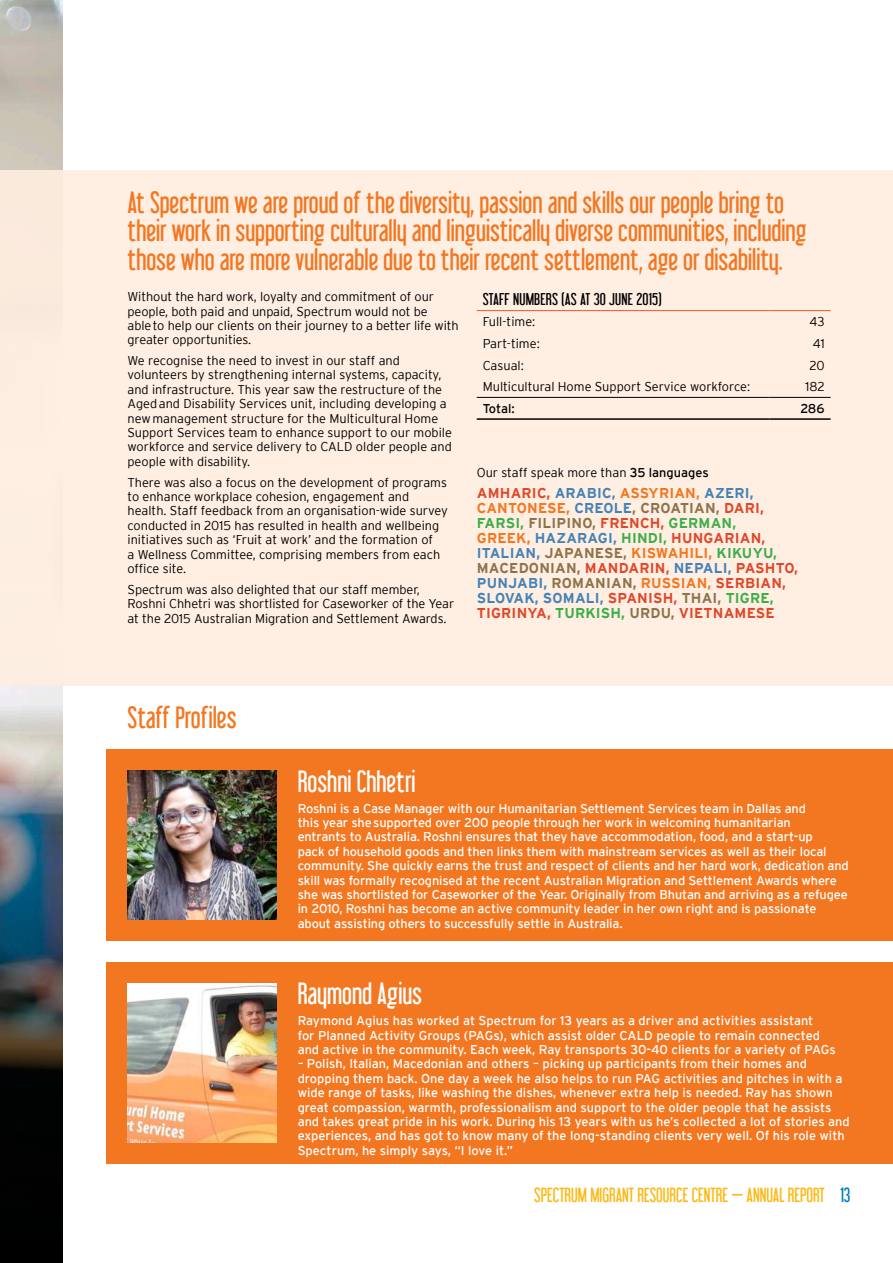
<style>
.page{position:relative;width:893px;height:1263px;background:#fff}
.page>*{position:absolute;margin:0;border:0;box-sizing:border-box;transform-origin:0 0}
.t1{font:27px/28.5px "Libel Suit";color:#f37721}
.t2{font:27px "Libel Suit";color:#fff}
.t3{font:18px "Libel Suit";color:#fcb814}
.t4{font:15px "Libel Suit";letter-spacing:.01em;color:#000;scale:1.1 1}
.t5{font:700 14.25px/15px "B&B Interstate";letter-spacing:.015em;color:#df4829}
.t6{font:12.75px/14.4px "B&B Interstate";letter-spacing:-.01em;color:#fff}
.t7{font:300 12.75px/14.4px "B&B Interstate";color:#000}
.t8{font:12.75px "B&B Interstate";letter-spacing:-.01em;color:#000}
.s1{font-weight:400}
.s2{color:#4582b6}
.s3{color:#f37721}
.s4{color:#8d734a}
.s5{color:#3fad49}
.s6{color:#007bc3}
</style>
<div class="page">
<img style="left:0;top:0;width:62px;height:727px">
<img style="left:0;top:727px;width:62px;height:536px">
<div style="left:106px;top:749px;width:787px;height:191px;background:#f37721"></div>
<div style="left:106px;top:962px;width:787px;height:202px;background:#f37721"></div>
<img style="left:128px;top:770px;width:148px;height:149px">
<img style="left:128px;top:983px;width:148px;height:159px">
<div style="left:0;top:170px;width:893px;height:515px;background:#ffeee0"></div>
<hr style="left:477px;top:310px;width:293px;height:1px;background:#f26935">
<hr style="left:770px;top:310px;width:61px;height:1px;background:#f26935">
<hr style="left:477px;top:418px;width:293px;height:2px;background:#000">
<hr style="left:770px;top:418px;width:61px;height:2px;background:#000">
<hr style="left:477px;top:397px;width:293px;height:1px;background:#000">
<hr style="left:770px;top:397px;width:61px;height:1px;background:#000">
<p class="t1" style="left:128px;top:189px;width:681px">At Spectrum we are proud of the diversity, passion and skills our people bring to their work in supporting culturally and linguistically diverse communities, including those who are more vulnerable due to their recent settlement, age or disability.</p>
<p class="t7" style="left:128px;top:290px;width:333px">Without the hard work, loyalty and commitment of our people, both paid and unpaid, Spectrum would not be<br>able to help our clients on their journey to a better life with greater opportunities.</p>
<p class="t7" style="left:128px;top:354px;width:326px">We recognise the need to invest in our staff and volunteers by strengthening internal systems, capacity, and infrastructure. This year saw the restructure of the Aged and Disability Services unit, including developing a new management structure for the Multicultural Home Support Services team to enhance support to our mobile workforce and service delivery to CALD older people and people with disability.</p>
<p class="t7" style="left:128px;top:476px;width:322px">There was also a focus on the development of programs to enhance workplace cohesion, engagement and health. Staff feedback from an organisation-wide survey conducted in 2015 has resulted in health and wellbeing initiatives such as ‘Fruit at work’ and the formation of<br>a Wellness Committee, comprising members from each office site.</p>
<p class="t7" style="left:128px;top:583px;width:328px">Spectrum was also delighted that our staff member,<br>Roshni Chhetri was shortlisted for Caseworker of the Year at the 2015 Australian Migration and Settlement Awards.</p>
<p class="t4" style="left:483px;top:291px;width:164px">STAFF NUMBERS (AS AT 30 JUNE 2015)</p>
<p class="t7" style="left:483px;top:315px;width:54px">Full-time:</p>
<p class="t7" style="left:809px;top:315px;width:17px">43</p>
<p class="t7" style="left:483px;top:337px;width:58px">Part-time:</p>
<p class="t7" style="left:813px;top:337px;width:13px">41</p>
<p class="t7" style="left:483px;top:358px;width:43px">Casual:</p>
<p class="t7" style="left:809px;top:358px;width:17px">20</p>
<p class="t7" style="left:483px;top:380px;width:269px">Multicultural Home Support Service workforce:</p>
<p class="t7" style="left:805px;top:380px;width:21px">182</p>
<p class="t8" style="left:483px;top:404px;width:33px">Total:</p>
<p class="t8" style="left:800px;top:401px;width:26px">286</p>
<p class="t7" style="left:477px;top:466px;width:233px">Our staff speak more than <span class="s1">35 languages</span></p>
<p class="t5" style="left:477px;top:486px;width:323px">AMHARIC, <span class="s2">ARABIC,</span> <span class="s3">ASSYRIAN,</span> <span class="s2">AZERI, </span><span class="s3">CANTONESE,</span> <span class="s2">CREOLE</span><span class="s4">, CROATIAN,</span> DARI, <span class="s5">FARSI,</span> <span class="s4">FILIPINO,</span> FRENCH, <span class="s5">GERMAN,<br></span><span class="s3">GREEK,</span> <span class="s2">HAZARAGI,</span> <span class="s5">HINDI,</span> HUNGARIAN, <span class="s2">ITALIAN,</span> <span class="s4">JAPANESE,</span> <span class="s3">KISWAHILI,</span> <span class="s5">KIKUYU, </span><span class="s4">MACEDONIAN,</span> MANDARIN, <span class="s2">NEPALI,</span> PASHTO, <span class="s2">PUNJABI,</span> <span class="s4">ROMANIAN,</span> <span class="s3">RUSSIAN,</span> SERBIAN, <span class="s2">SLOVAK, SOMALI,</span> SPANISH, <span class="s4">THAI,</span> <span class="s5">TIGRE, </span>TIGRINYA, <span class="s5">TURKISH,</span> <span class="s4">URDU,</span> VIETNAMESE</p>
<h1 class="t1" style="left:128px;top:703px;width:110px">Staff Profiles</h1>
<h1 class="t2" style="left:298px;top:768px;width:119px">Roshni Chhetri</h1>
<p class="t6" style="left:298px;top:801px;width:553px">Roshni is a Case Manager with our Humanitarian Settlement Services team in Dallas and<br>this year she supported over 200 people through her work in welcoming humanitarian<br>entrants to Australia. Roshni ensures that they have accommodation, food, and a start-up<br>pack of household goods and then links them with mainstream services as well as their local community. She quickly earns the trust and respect of clients and her hard work, dedication and skill was formally recognised at the recent Australian Migration and Settlement Awards where she was shortlisted for Caseworker of the Year. Originally from Bhutan and arriving as a refugee in 2010, Roshni has become an active community leader in her own right and is passionate about assisting others to successfully settle in Australia.</p>
<h1 class="t2" style="left:298px;top:981px;width:126px">Raymond Agius</h1>
<p class="t6" style="left:298px;top:1014px;width:540px">Raymond Agius has worked at Spectrum for 13 years as a driver and activities assistant<br>for Planned Activity Groups (PAGs), which assist older CALD people to remain connected and active in the community. Each week, Ray transports 30-40 clients for a variety of PAGs</p>
<p class="t6" style="left:298px;top:1058px;width:554px">– Polish, Italian, Macedonian and others – picking up participants from their homes and dropping them back. One day a week he also helps to run PAG activities and pitches in with a wide range of tasks, like washing the dishes, whenever extra help is needed. Ray has shown great compassion, warmth, professionalism and support to the older people that he assists and takes great pride in his work. During his 13 years with us he’s collected a lot of stories and experiences, and has got to know many of the long-standing clients very well. Of his role with Spectrum, he simply says, “I love it.”</p>
<h2 class="t3" style="left:534px;top:1186px;width:318px">SPECTRUM MIGRANT RESOURCE CENTRE — ANNUAL REPORT <span class="s6">13</span></h2>
</div>
